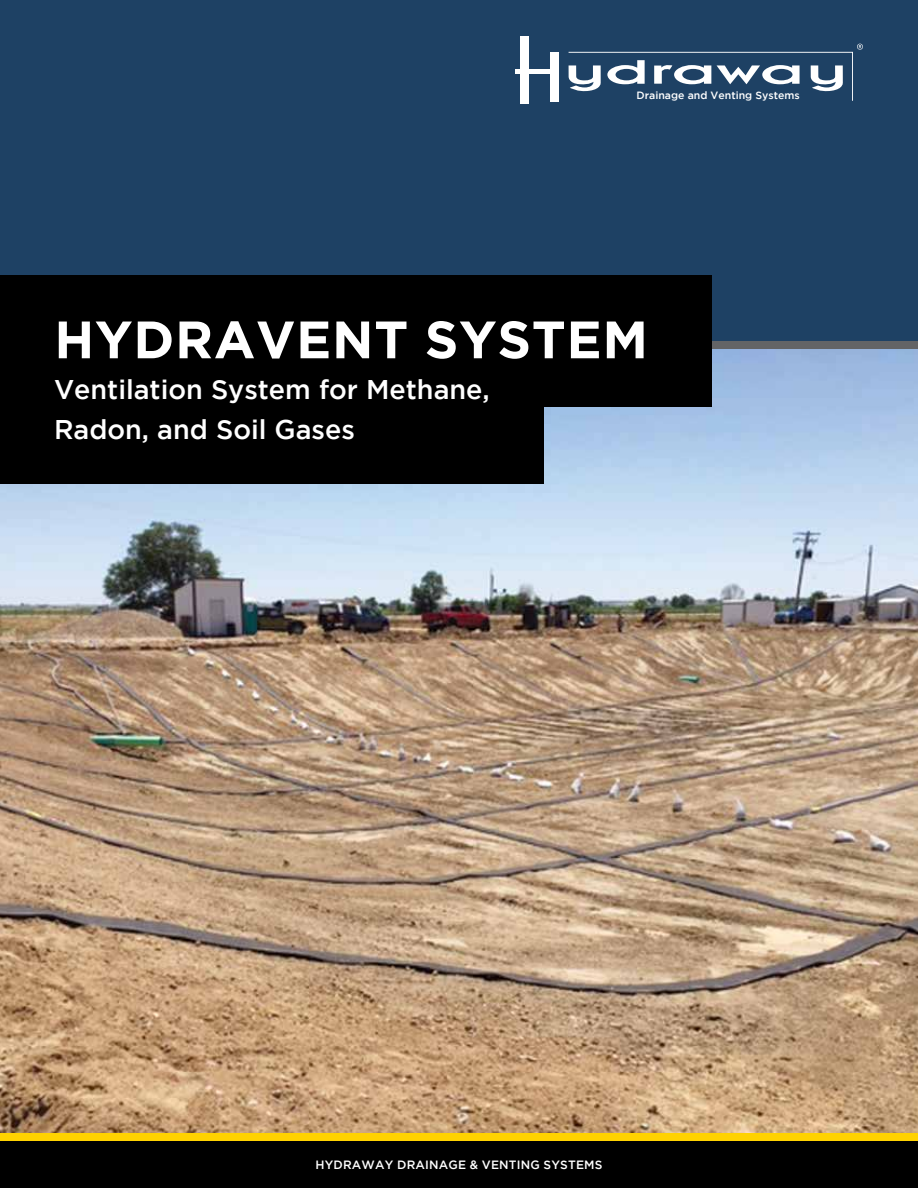
<style>
.page{position:relative;width:918px;height:1188px;background:#fff}
.page>*{position:absolute;margin:0;border:0;box-sizing:border-box;transform-origin:0 0}
.t1{font:700 52.5px "Gotham";letter-spacing:.015em;color:#fff}
.t2{font:500 27px/40.5px "Gotham";color:#fff}
.t3{font:500 12px "Gotham";letter-spacing:.015em;color:#fff}
.t4{font:500 10.5px "Gotham";color:#fff}
</style>
<div class="page">
<div style="left:0;top:0;width:918px;height:341px;background:#1e4164"></div>
<img style="left:0;top:348px;width:918px;height:786px">
<div style="left:0;top:341px;width:918px;height:7px;background:#636466"></div>
<div style="left:0;top:275px;width:712px;height:132px;background:#000"></div>
<div style="left:0;top:338px;width:543px;height:146px;background:#000"></div>
<div style="left:0;top:1135px;width:918px;height:53px;background:#000"></div>
<div style="left:0;top:1134px;width:918px;height:7px;background:#ffd200"></div>
<div style="left:521px;top:37px;width:8px;height:67px;background:#fff"></div>
<hr style="left:516px;top:70px;width:35px;height:4px;background:#fff">
<div style="left:550px;top:52px;width:8px;height:50px;background:#fff"></div>
<svg style="left:569px;top:44px;width:294px;height:57px;background:#46627f"></svg>
<p class="t4" style="left:637px;top:89px;width:165px">Drainage and Venting Systems</p>
<h1 class="t1" style="left:54px;top:309px;width:595px">HYDRAVENT SYSTEM</h1>
<p class="t2" style="left:54px;top:368px;width:437px">Ventilation System for Methane,<br>Radon, and Soil Gases</p>
<p class="t3" style="left:316px;top:1158px;width:288px">HYDRAWAY DRAINAGE &amp; VENTING SYSTEMS</p>
</div>
